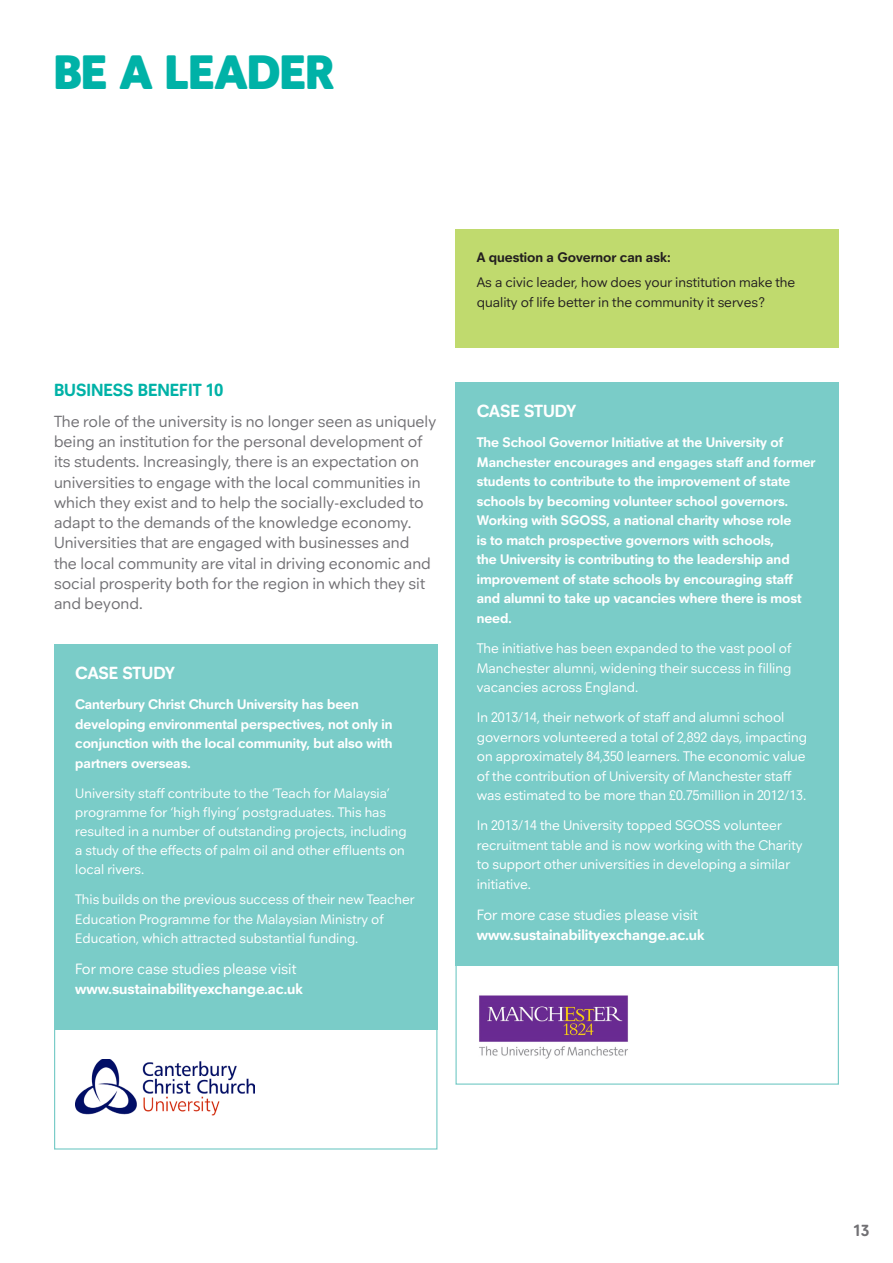
<style>
.page{position:relative;width:893px;height:1263px;background:#fff}
.page>*{position:absolute;margin:0;border:0;box-sizing:border-box;transform-origin:0 0}
.A_Head{font:900 49.5px "Neuzeitfor Plymouth";color:#00b2a7}
.B_head{font:700 18px "Neuzeitfor Plymouth";color:#fff}
.B_head-2{font:700 18px "Neuzeitfor Plymouth";color:#00b2a7}
.t1{font:16.5px/20.2px "Neuzeitfor Plymouth";color:#717074}
.Main_text{font:700 16.5px "Neuzeitfor Plymouth";color:#717074}
.t2{font:700 15.3px/20.2px "Neuzeitfor Plymouth";color:#fff}
.t3{font:700 14.25px/19.5px "Neuzeitfor Plymouth";color:#fff}
.t4{font:14.25px/19.5px "Neuzeitfor Plymouth";color:#fff}
.t5{font:14.25px/19.5px "Neuzeitfor Plymouth";color:#231f20}
.t6{font:700 14.25px "Neuzeitfor Plymouth";color:#231f20}
.t7{font:14.1px/19.2px "Neuzeitfor Plymouth";color:#fff}
.s1{font-weight:400}
</style>
<div class="page">
<div style="left:455px;top:230px;width:384px;height:118px;background:#c0da6e"></div>
<div style="left:54px;top:644px;width:383px;height:385px;background:#7accc8"></div>
<div style="left:54px;top:1025px;width:383px;height:124px;border:1px solid #7accc8"></div>
<img style="left:75px;top:1059px;width:179px;height:57px">
<div style="left:455px;top:382px;width:384px;height:584px;background:#7accc8"></div>
<div style="left:455px;top:960px;width:384px;height:125px;border:1px solid #7accc8"></div>
<img style="left:479px;top:995px;width:149px;height:64px">
<p class="A_Head" style="left:54px;top:41px;width:281px">BE A LEADER</p>
<p class="B_head-2" style="left:54px;top:379px;width:171px">BUSINESS BENEFIT 10</p>
<p class="t1" style="left:54px;top:411px;width:384px">The role of the university is no longer seen as uniquely being an institution for the personal development of its students. Increasingly, there is an expectation on universities to engage with the local communities in which they exist and to help the socially-excluded to adapt to the demands of the knowledge economy.<br>Universities that are engaged with businesses and the local community are vital in driving economic and social prosperity both for the region in which they sit and beyond.</p>
<p class="B_head" style="left:75px;top:662px;width:101px">CASE STUDY</p>
<p class="t3" style="left:75px;top:695px;width:319px">Canterbury Christ Church University has been developing environmental perspectives, not only in conjunction with the local community, but also with partners overseas.</p>
<p class="t7" style="left:75px;top:783px;width:333px">University staff contribute to the ‘Teach for Malaysia’ programme for ‘high flying’ postgraduates. This has resulted in a number of outstanding projects, including a study of the effects of palm oil and other effluents on local rivers.</p>
<p class="t7" style="left:75px;top:890px;width:341px">This builds on the previous success of their new Teacher<br>Education Programme for the Malaysian Ministry of<br>Education, which attracted substantial funding.</p>
<p class="t2" style="left:75px;top:958px;width:229px"><span class="s1">For more case studies please visit </span>www.sustainabilityexchange.ac.uk</p>
<p class="t6" style="left:477px;top:248px;width:196px">A question a Governor can ask:</p>
<p class="t5" style="left:477px;top:273px;width:320px">As a civic leader, how does your institution make the quality of life better in the community it serves?</p>
<p class="B_head" style="left:477px;top:400px;width:101px">CASE STUDY</p>
<p class="t3" style="left:477px;top:433px;width:340px">The School Governor Initiative at the University of Manchester encourages and engages staff and former students to contribute to the improvement of state schools by becoming volunteer school governors.<br>Working with SGOSS, a national charity whose role<br>is to match prospective governors with schools,<br>the University is contributing to the leadership and improvement of state schools by encouraging staff and alumni to take up vacancies where there is most need.</p>
<p class="t4" style="left:477px;top:638px;width:316px;text-align:justify">The initiative has been expanded to the vast pool of Manchester alumni, widening their success in filling vacancies across England.</p>
<p class="t4" style="left:477px;top:707px;width:332px">In 2013/14, their network of staff and alumni school governors volunteered a total of 2,892 days, impacting on approximately 84,350 learners. The economic value of the contribution of University of Manchester staff was estimated to be more than £0.75million in 2012/13.</p>
<p class="t4" style="left:477px;top:815px;width:327px">In 2013/14 the University topped SGOSS volunteer recruitment table and is now working with the Charity to support other universities in developing a similar initiative.</p>
<p class="t2" style="left:477px;top:904px;width:229px"><span class="s1">For more case studies please visit </span>www.sustainabilityexchange.ac.uk</p>
<p class="Main_text" style="left:853px;top:1220px;width:17px">13</p>
</div>
